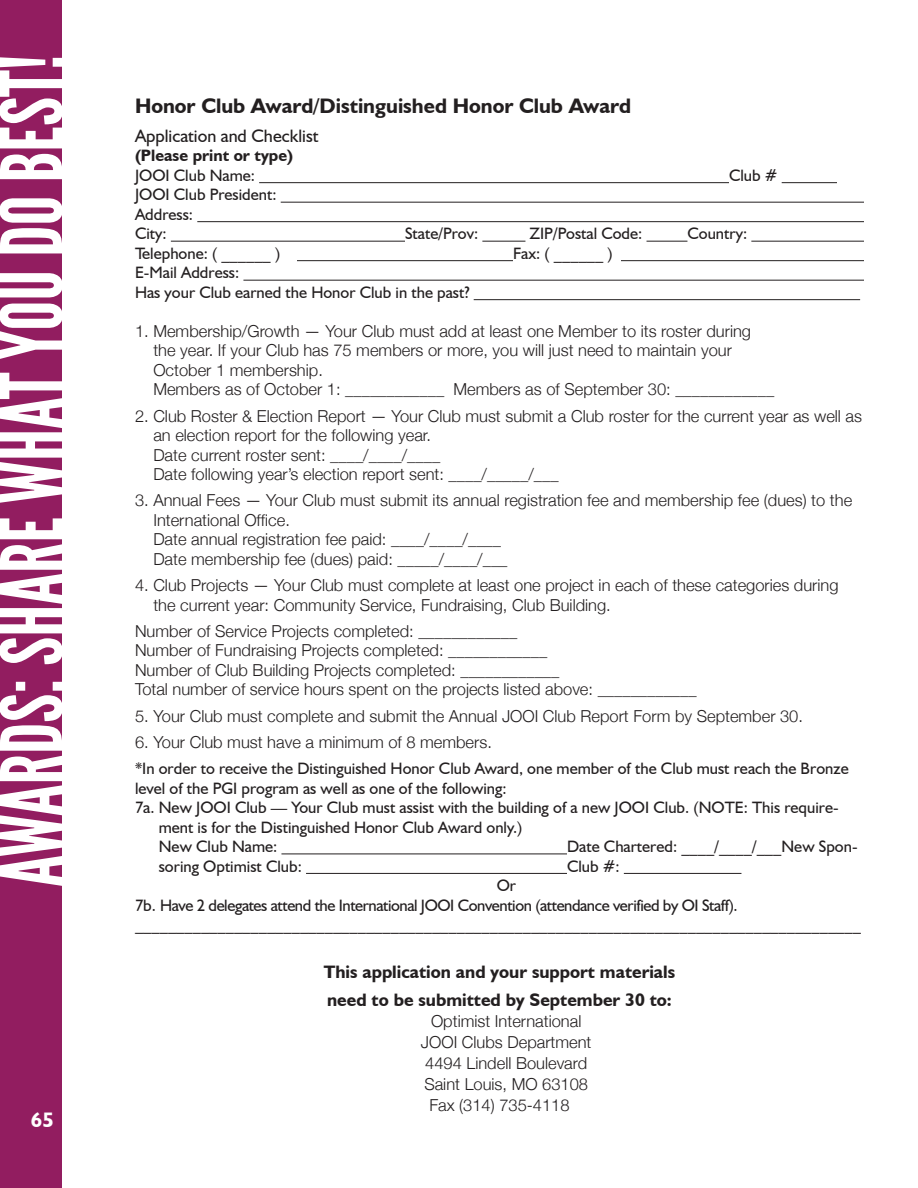
<style>
.page{position:relative;width:918px;height:1188px;background:#fff}
.page>*{position:absolute;margin:0;border:0;box-sizing:border-box;transform-origin:0 0}
.TOC_left{font:84.45px "League Gothic";color:#fff}
.t1{font:700 21px "Humanist 521 BT";color:#231f20}
.t2{font:700 21px "Humanist 521 BT";color:#fff}
.subhead{font:700 18px "Humanist 521 BT";color:#231f20}
.subhead-2{font:18px "Humanist 521 BT";color:#231f20}
.body{font:300 16.5px/19.5px "Helvetica Neue";color:#231f20}
.t3{font:16.5px/19.5px "Humanist 521 BT";color:#231f20}
.t4{font:16.5px "Humanist 521 BT";letter-spacing:-.025em;color:#231f20}
.bullet_list{font:300 16.5px/21px "Helvetica Neue";color:#231f20}
.t5{font:700 16.5px "Humanist 521 BT";color:#231f20}
</style>
<div class="page">
<div style="left:0;top:0;width:62px;height:1188px;background:#921d60"></div>
<hr style="left:259px;top:182px;width:470px;height:1px;background:#231f20">
<hr style="left:782px;top:182px;width:55px;height:1px;background:#231f20">
<hr style="left:281px;top:202px;width:583px;height:1px;background:#231f20">
<hr style="left:197px;top:221px;width:667px;height:1px;background:#231f20">
<hr style="left:171px;top:241px;width:234px;height:1px;background:#231f20">
<hr style="left:482px;top:241px;width:43px;height:1px;background:#231f20">
<hr style="left:647px;top:241px;width:40px;height:1px;background:#231f20">
<hr style="left:751px;top:241px;width:113px;height:1px;background:#231f20">
<hr style="left:297px;top:260px;width:216px;height:1px;background:#231f20">
<hr style="left:621px;top:260px;width:243px;height:1px;background:#231f20">
<hr style="left:243px;top:280px;width:621px;height:1px;background:#231f20">
<hr style="left:474px;top:299px;width:386px;height:1px;background:#231f20">
<hr style="left:281px;top:853px;width:286px;height:1px;background:#231f20">
<hr style="left:306px;top:873px;width:261px;height:1px;background:#231f20">
<hr style="left:624px;top:873px;width:117px;height:1px;background:#231f20">
<p class="TOC_left" style="left:-16px;top:887px;width:834px;rotate:-90deg">AWARDS: SHARE WHAT YOU DO BEST!</p>
<p class="t2" style="left:31px;top:1106px;width:24px">65</p>
<p class="t1" style="left:135px;top:93px;width:498px">Honor Club Award/Distinguished Honor Club Award</p>
<p class="subhead-2" style="left:135px;top:124px;width:185px">Application and Checklist</p>
<p class="t5" style="left:135px;top:145px;width:160px">(Please print or type)</p>
<p class="t3" style="left:135px;top:165px;width:122px">JOOI Club Name:</p>
<p class="t3" style="left:729px;top:165px;width:50px">Club #</p>
<p class="t3" style="left:135px;top:185px;width:143px">JOOI Club President:<br>Address:<br>City:</p>
<p class="t3" style="left:405px;top:224px;width:75px">State/Prov:</p>
<p class="t3" style="left:530px;top:224px;width:114px">ZIP/Postal Code:</p>
<p class="t3" style="left:687px;top:224px;width:61px">Country:</p>
<p class="t3" style="left:135px;top:243px;width:147px">Telephone: ( ______ )</p>
<p class="t3" style="left:513px;top:243px;width:101px">Fax: ( ______ )</p>
<p class="t3" style="left:135px;top:263px;width:336px">E-Mail Address:<br>Has your Club earned the Honor Club in the past?</p>
<p class="body" style="left:153px;top:321px;width:623px;text-indent:-18px">1. Membership/Growth — Your Club must add at least one Member to its roster during the year. If your Club has 75 members or more, you will just need to maintain your October 1 membership.<br>Members as of October 1: ____________ Members as of September 30: ____________</p>
<p class="body" style="left:153px;top:406px;width:710px;text-indent:-18px">2. Club Roster &amp; Election Report — Your Club must submit a Club roster for the current year as well as an election report for the following year.<br>Date current roster sent: ____/____/____<br>Date following year’s election report sent: ____/_____/___</p>
<p class="body" style="left:153px;top:490px;width:700px;text-indent:-18px">3. Annual Fees — Your Club must submit its annual registration fee and membership fee (dues) to the International Office.<br>Date annual registration fee paid: ____/____/____<br>Date membership fee (dues) paid: _____/____/___</p>
<p class="body" style="left:153px;top:575px;width:687px;text-indent:-18px">4. Club Projects — Your Club must complete at least one project in each of these categories during the current year: Community Service, Fundraising, Club Building.</p>
<p class="body" style="left:135px;top:621px;width:563px">Number of Service Projects completed: ____________<br>Number of Fundraising Projects completed: ____________<br>Number of Club Building Projects completed: ____________<br>Total number of service hours spent on the projects listed above: ____________</p>
<p class="body" style="left:135px;top:706px;width:670px">5. Your Club must complete and submit the Annual JOOI Club Report Form by September 30.</p>
<p class="body" style="left:135px;top:732px;width:358px">6. Your Club must have a minimum of 8 members.</p>
<p class="t3" style="left:135px;top:758px;width:715px">*In order to receive the Distinguished Honor Club Award, one member of the Club must reach the Bronze level of the PGI program as well as one of the following:</p>
<p class="t3" style="left:159px;top:797px;width:681px;text-indent:-24px">7a. New JOOI Club — Your Club must assist with the building of a new JOOI Club. (NOTE: This require&shy;ment is for the Distinguished Honor Club Award only.)<br>New Club Name:</p>
<p class="t3" style="left:567px;top:836px;width:292px">Date Chartered: ____/____/___New Spon-</p>
<p class="t3" style="left:159px;top:856px;width:145px">soring Optimist Club:</p>
<p class="t3" style="left:567px;top:856px;width:54px">Club #:</p>
<p class="t3" style="left:497px;top:875px;width:21px">Or</p>
<p class="t4" style="left:135px;top:895px;width:604px">7b. Have 2 delegates attend the International JOOI Convention (attendance verified by OI Staff).</p>
<p class="t3" style="left:135px;top:914px;width:727px">________________________________________________________________________________________</p>
<p class="subhead" style="left:324px;top:961px;width:353px">This application and your support materials</p>
<p class="subhead" style="left:327px;top:989px;width:346px">need to be submitted by September 30 to:</p>
<p class="bullet_list" style="left:431px;top:1011px;width:152px">Optimist International</p>
<p class="bullet_list" style="left:421px;top:1032px;width:172px">JOOI Clubs Department</p>
<p class="bullet_list" style="left:424px;top:1053px;width:165px">4494 Lindell Boulevard<br>Saint Louis, MO 63108</p>
<p class="body" style="left:429px;top:1095px;width:142px">Fax (314) 735-4118</p>
</div>
